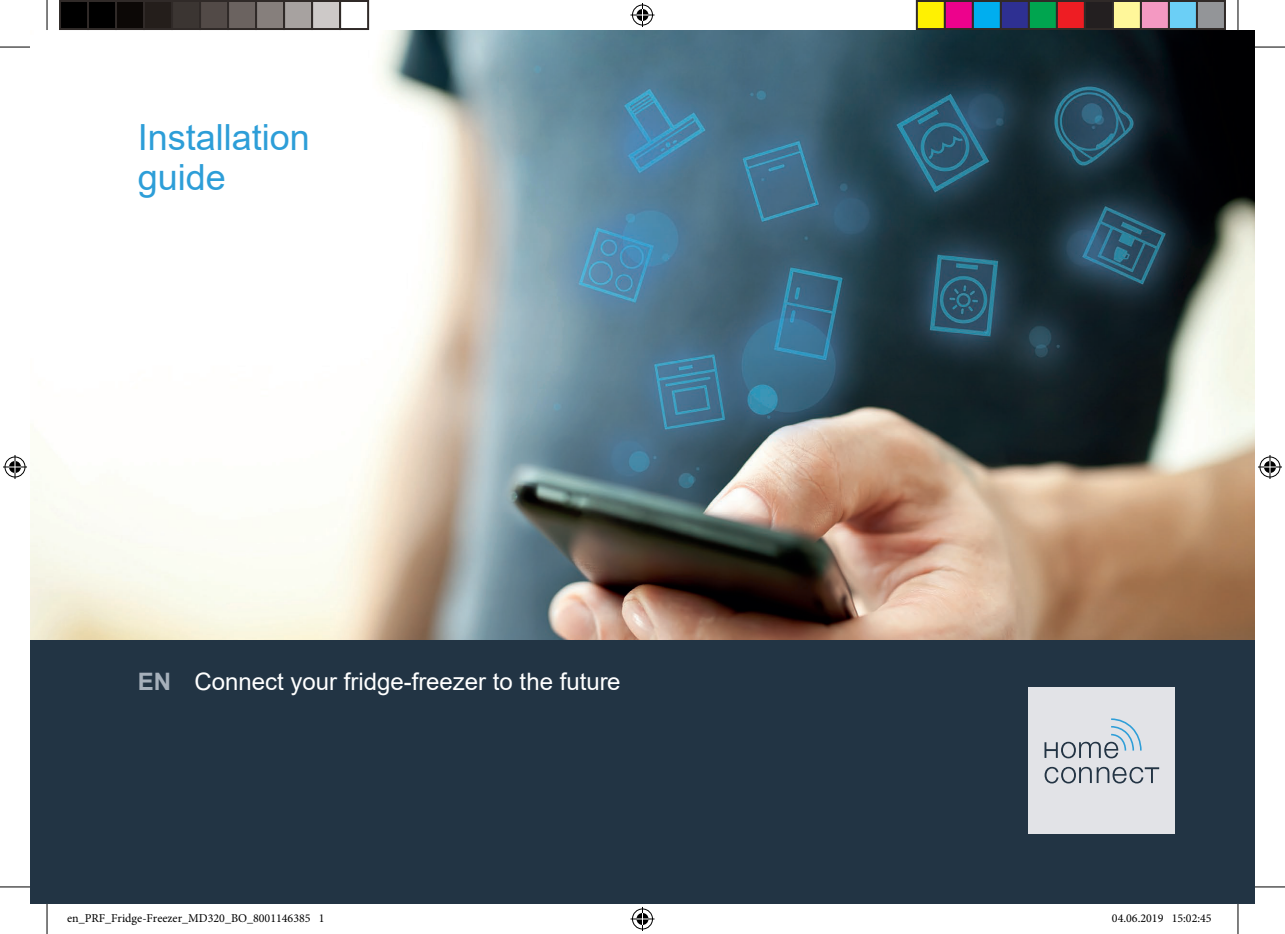
<style>
.page{position:relative;width:1285px;height:934px;background:#fff}
.page>*{position:absolute;margin:0;border:0;box-sizing:border-box;transform-origin:0 0}
.t1{font:36px/40px "Arial";color:#2d9ed8}
.t2{font:24px "Arial";color:#fff}
.t3{font:12px "Minion Pro";color:#000}
.s1{font-weight:700;color:#a6b0bb}
</style>
<div class="page">
<img style="left:30px;top:30px;width:1225px;height:609px">
<div style="left:30px;top:639px;width:1225px;height:264px;background:#223444"></div>
<div style="left:1029px;top:686px;width:145px;height:146px;background:#e2e3e7"></div>
<svg style="left:1044px;top:766px;width:115px;height:17px"></svg>
<svg style="left:1044px;top:718px;width:97px;height:40px"></svg>
<hr style="left:0;top:47px;width:30px;height:1px;background:#000">
<hr style="left:1255px;top:47px;width:30px;height:1px;background:#000">
<hr style="left:0;top:886px;width:30px;height:1px;background:#000">
<hr style="left:1255px;top:886px;width:30px;height:1px;background:#000">
<hr style="left:47px;top:0;width:1px;height:30px;background:#000">
<hr style="left:47px;top:903px;width:1px;height:30px;background:#000">
<hr style="left:1237px;top:0;width:1px;height:30px;background:#000">
<hr style="left:1237px;top:903px;width:1px;height:30px;background:#000">
<svg style="left:630px;top:3px;width:24px;height:24px"></svg>
<svg style="left:630px;top:907px;width:24px;height:23px"></svg>
<svg style="left:3px;top:455px;width:24px;height:24px"></svg>
<svg style="left:1258px;top:455px;width:24px;height:24px"></svg>
<div style="left:60px;top:1px;width:28px;height:28px;background:#000"></div>
<div style="left:59px;top:0;width:30px;height:30px;border:2px solid #302a28"></div>
<div style="left:88px;top:1px;width:28px;height:28px;background:#000"></div>
<div style="left:87px;top:0;width:30px;height:30px;border:2px solid #302a28"></div>
<div style="left:116px;top:1px;width:28px;height:28px;background:#0c0806"></div>
<div style="left:115px;top:0;width:30px;height:30px;border:2px solid #302a28"></div>
<div style="left:144px;top:1px;width:28px;height:28px;background:#241e1b"></div>
<div style="left:143px;top:0;width:30px;height:30px;border:2px solid #302a28"></div>
<div style="left:172px;top:1px;width:28px;height:28px;background:#3b3532"></div>
<div style="left:171px;top:0;width:30px;height:30px;border:2px solid #302a28"></div>
<div style="left:200px;top:1px;width:28px;height:28px;background:#524a47"></div>
<div style="left:199px;top:0;width:30px;height:30px;border:2px solid #302a28"></div>
<div style="left:228px;top:1px;width:28px;height:28px;background:#6b6360"></div>
<div style="left:227px;top:0;width:30px;height:30px;border:2px solid #302a28"></div>
<div style="left:256px;top:1px;width:28px;height:28px;background:#867f7c"></div>
<div style="left:255px;top:0;width:30px;height:30px;border:2px solid #302a28"></div>
<div style="left:284px;top:1px;width:28px;height:28px;background:#a7a2a0"></div>
<div style="left:283px;top:0;width:30px;height:30px;border:2px solid #302a28"></div>
<div style="left:312px;top:1px;width:28px;height:28px;background:#cdc9c8"></div>
<div style="left:311px;top:0;width:30px;height:30px;border:2px solid #302a28"></div>
<div style="left:339px;top:0;width:30px;height:30px;border:2px solid #302a28"></div>
<div style="left:917px;top:1px;width:28px;height:28px;background:#fff101"></div>
<div style="left:916px;top:0;width:30px;height:30px;border:2px solid #302a28"></div>
<div style="left:945px;top:1px;width:28px;height:28px;background:#ed028c"></div>
<div style="left:944px;top:0;width:30px;height:30px;border:2px solid #302a28"></div>
<div style="left:973px;top:1px;width:28px;height:28px;background:#00aeef"></div>
<div style="left:972px;top:0;width:30px;height:30px;border:2px solid #302a28"></div>
<div style="left:1001px;top:1px;width:28px;height:28px;background:#2e3092"></div>
<div style="left:1000px;top:0;width:30px;height:30px;border:2px solid #302a28"></div>
<div style="left:1029px;top:1px;width:28px;height:28px;background:#00a54f"></div>
<div style="left:1028px;top:0;width:30px;height:30px;border:2px solid #302a28"></div>
<div style="left:1057px;top:1px;width:28px;height:28px;background:#ee1d23"></div>
<div style="left:1056px;top:0;width:30px;height:30px;border:2px solid #302a28"></div>
<div style="left:1085px;top:1px;width:28px;height:28px;background:#231f20"></div>
<div style="left:1084px;top:0;width:30px;height:30px;border:2px solid #302a28"></div>
<div style="left:1113px;top:1px;width:28px;height:28px;background:#fff79a"></div>
<div style="left:1112px;top:0;width:30px;height:30px;border:2px solid #302a28"></div>
<div style="left:1141px;top:1px;width:28px;height:28px;background:#f499c2"></div>
<div style="left:1140px;top:0;width:30px;height:30px;border:2px solid #302a28"></div>
<div style="left:1169px;top:1px;width:28px;height:28px;background:#6bcff6"></div>
<div style="left:1168px;top:0;width:30px;height:30px;border:2px solid #302a28"></div>
<div style="left:1197px;top:1px;width:28px;height:28px;background:#939598"></div>
<div style="left:1196px;top:0;width:30px;height:30px;border:2px solid #302a28"></div>
<svg style="left:67px;top:903px;width:313px;height:1px"></svg>
<div style="left:1112px;top:913px;width:5px;height:9px;border:1px solid #fff;border-radius:50%"></div>
<svg style="left:1113px;top:913px;width:4px;height:9px"></svg>
<h1 class="t1" style="left:138px;top:117px;width:174px">Installation guide</h1>
<h2 class="t2" style="left:138px;top:664px;width:484px"><span class="s1">EN</span> Connect your fridge-freezer to the future</h2>
<p class="t3" style="left:67px;top:909px;width:259px">en_PRF_Fridge-Freezer_MD320_BO_8001146385 1</p>
<p class="t3" style="left:1112px;top:909px;width:101px">04.06.2019 15:02:45</p>
</div>
